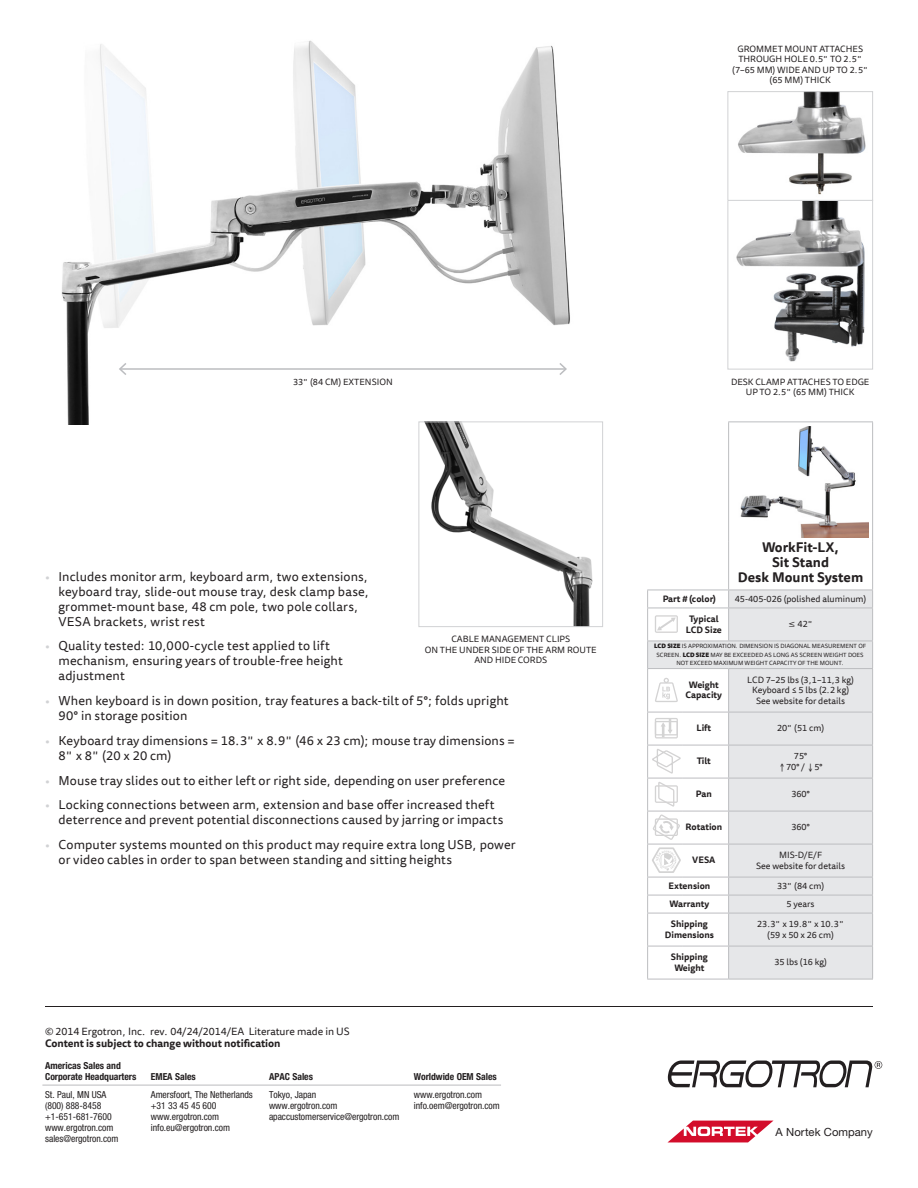
<style>
.page{position:relative;width:918px;height:1188px;background:#fff}
.page>*{position:absolute;margin:0;border:0;box-sizing:border-box;transform-origin:0 0}
.t1{font:700 13.5px/15px "Tisa Sans Offc";color:#231f20;text-align:center}
.t2{font:12.75px/15px "Tisa Sans Offc";letter-spacing:.01em;color:#231f20}
.t3{font:11.25px "Helvetica Neue";color:#231f20}
.t4{font:10.5px "Tisa Sans Offc";letter-spacing:-.005em;color:#231f20}
.t5{font:700 10.5px "Tisa Sans Offc";letter-spacing:-.005em;color:#231f20}
.t6{font:condensed 9.6px/11.1px "Helvetica Neue";letter-spacing:-.005em;color:#231f20}
.t7{font:700 condensed 9.6px/11.1px "Helvetica Neue";letter-spacing:-.005em;color:#231f20}
.t8{font:9px/10.5px "Tisa Sans Offc";color:#231f20;text-align:center}
.t9{font:700 9px/10.5px "Tisa Sans Offc";color:#231f20;text-align:center}
.t10{font:6px/8.2px "Tisa Sans Offc";color:#231f20;text-align:center}
.s1{color:#d1d2d4}
.s2{font-weight:900}
</style>
<div class="page">
<img style="left:61px;top:40px;width:542px;height:384px">
<svg style="left:668px;top:1061px;width:214px;height:26px"></svg>
<svg style="left:668px;top:1121px;width:105px;height:21px"></svg>
<hr style="left:45px;top:1006px;width:828px;height:1px;background:#231f20">
<svg style="left:648px;top:591px;width:224px;height:388px;background:#e6e7e9"></svg>
<hr style="left:647px;top:946px;width:1px;height:33px;background:#bcbdc0">
<hr style="left:647px;top:946px;width:35px;height:1px;background:#bcbdc0">
<hr style="left:682px;top:946px;width:47px;height:1px;background:#bcbdc0">
<hr style="left:647px;top:979px;width:35px;height:1px;background:#bcbdc0">
<hr style="left:682px;top:979px;width:47px;height:1px;background:#bcbdc0">
<hr style="left:728px;top:422px;width:145px;height:1px;background:#bcbdc0">
<hr style="left:872px;top:422px;width:1px;height:120px;background:#bcbdc0">
<svg style="left:872px;top:591px;width:1px;height:17px"></svg>
<hr style="left:729px;top:608px;width:144px;height:1px;background:#bcbdc0">
<hr style="left:872px;top:608px;width:1px;height:33px;background:#bcbdc0">
<hr style="left:872px;top:669px;width:1px;height:43px;background:#bcbdc0">
<hr style="left:729px;top:712px;width:144px;height:1px;background:#bcbdc0">
<hr style="left:872px;top:712px;width:1px;height:33px;background:#bcbdc0">
<hr style="left:729px;top:745px;width:144px;height:1px;background:#bcbdc0">
<hr style="left:872px;top:745px;width:1px;height:33px;background:#bcbdc0">
<hr style="left:729px;top:778px;width:144px;height:1px;background:#bcbdc0">
<hr style="left:872px;top:778px;width:1px;height:33px;background:#bcbdc0">
<hr style="left:729px;top:811px;width:144px;height:1px;background:#bcbdc0">
<hr style="left:872px;top:811px;width:1px;height:33px;background:#bcbdc0">
<hr style="left:729px;top:844px;width:144px;height:1px;background:#bcbdc0">
<hr style="left:872px;top:844px;width:1px;height:33px;background:#bcbdc0">
<hr style="left:729px;top:877px;width:144px;height:1px;background:#bcbdc0">
<hr style="left:729px;top:895px;width:144px;height:1px;background:#bcbdc0">
<svg style="left:872px;top:878px;width:1px;height:35px"></svg>
<hr style="left:729px;top:913px;width:144px;height:1px;background:#bcbdc0">
<hr style="left:872px;top:913px;width:1px;height:33px;background:#bcbdc0">
<hr style="left:729px;top:946px;width:144px;height:1px;background:#bcbdc0">
<hr style="left:872px;top:946px;width:1px;height:33px;background:#bcbdc0">
<hr style="left:729px;top:979px;width:144px;height:1px;background:#bcbdc0">
<hr style="left:872px;top:542px;width:1px;height:48px;background:#bcbdc0">
<hr style="left:729px;top:590px;width:144px;height:1px;background:#bcbdc0">
<hr style="left:729px;top:641px;width:144px;height:1px;background:#bcbdc0">
<svg style="left:872px;top:641px;width:1px;height:27px"></svg>
<hr style="left:729px;top:668px;width:144px;height:1px;background:#bcbdc0">
<hr style="left:728px;top:422px;width:1px;height:120px;background:#bcbdc0">
<hr style="left:728px;top:542px;width:1px;height:48px;background:#bcbdc0">
<hr style="left:728px;top:946px;width:1px;height:33px;background:#bcbdc0">
<img style="left:740px;top:426px;width:128px;height:111px">
<svg style="left:647px;top:590px;width:82px;height:356px"></svg>
<img style="left:736px;top:202px;width:129px;height:160px">
<div style="left:728px;top:200px;width:145px;height:169px;border:1px solid #d1d2d4"></div>
<svg style="left:738px;top:93px;width:128px;height:102px"></svg>
<div style="left:728px;top:91px;width:145px;height:110px;border:1px solid #d1d2d4"></div>
<hr style="left:120px;top:368px;width:446px;height:2px;background:#bcbdc0">
<svg style="left:118px;top:361px;width:10px;height:16px"></svg>
<svg style="left:558px;top:361px;width:10px;height:16px"></svg>
<img style="left:425px;top:424px;width:168px;height:201px">
<div style="left:418px;top:422px;width:185px;height:205px;border:1px solid #d1d2d4"></div>
<hr style="left:42px;top:1085px;width:351px;height:1px;background:#bbbcbe">
<hr style="left:393px;top:1085px;width:108px;height:1px;background:#bbbcbe">
<svg style="left:789px;top:622px;width:6px;height:5px"></svg>
<svg style="left:781px;top:763px;width:3px;height:8px"></svg>
<svg style="left:809px;top:763px;width:3px;height:8px"></svg>
<p class="t8" style="left:732px;top:44px;width:138px">GROMMET MOUNT ATTACHES<br>THROUGH HOLE 0.5" TO 2.5" (7–65 MM) WIDE AND UP TO 2.5" (65 MM) THICK</p>
<p class="t8" style="left:293px;top:377px;width:101px">33" (84 CM) EXTENSION</p>
<p class="t2" style="left:59px;top:570px;width:312px;text-indent:-14px"><span class="s1">•</span> Includes monitor arm, keyboard arm, two extensions, keyboard tray, slide-out mouse tray, desk clamp base, grommet-mount base, 48 cm pole, two pole collars, VESA brackets, wrist rest</p>
<p class="t2" style="left:59px;top:639px;width:286px;text-indent:-14px"><span class="s1">•</span> Quality tested: 10,000-cycle test applied to lift mechanism, ensuring years of trouble-free height adjustment</p>
<p class="t2" style="left:59px;top:694px;width:452px;text-indent:-14px"><span class="s1">•</span> When keyboard is in down position, tray features a back-tilt of 5°; folds upright<br>90° in storage position</p>
<p class="t2" style="left:59px;top:734px;width:458px;text-indent:-14px"><span class="s1">•</span> Keyboard tray dimensions = 18.3" x 8.9" (46 x 23 cm); mouse tray dimensions =<br>8" x 8" (20 x 20 cm)</p>
<p class="t2" style="left:45px;top:774px;width:462px"><span class="s1">•</span> Mouse tray slides out to either left or right side, depending on user preference</p>
<p class="t2" style="left:59px;top:798px;width:446px;text-indent:-14px"><span class="s1">•</span> Locking connections between arm, extension and base offer increased theft deterrence and prevent potential disconnections caused by jarring or impacts</p>
<p class="t2" style="left:59px;top:838px;width:459px;text-indent:-14px"><span class="s1">•</span> Computer systems mounted on this product may require extra long USB, power or video cables in order to span between standing and sitting heights</p>
<p class="t8" style="left:425px;top:634px;width:173px">CABLE MANAGEMENT CLIPS<br>ON THE UNDER SIDE OF THE ARM ROUTE<br>AND HIDE CORDS</p>
<p class="t4" style="left:45px;top:1025px;width:306px">© 2014 Ergotron, Inc. rev. 04/24/2014/EA Literature made in US</p>
<p class="t5" style="left:45px;top:1036px;width:237px">Content is subject to change without notification</p>
<p class="t7" style="left:45px;top:1059px;width:93px">Americas Sales and<br>Corporate Headquarters</p>
<p class="t7" style="left:151px;top:1070px;width:46px">EMEA Sales</p>
<p class="t7" style="left:269px;top:1070px;width:45px">APAC Sales</p>
<p class="t7" style="left:414px;top:1070px;width:85px">Worldwide OEM Sales</p>
<p class="t6" style="left:45px;top:1089px;width:75px">St. Paul, MN USA (800) 888-8458 +1-651-681-7600 www.ergotron.com sales@ergotron.com</p>
<p class="t6" style="left:151px;top:1089px;width:104px">Amersfoort, The Netherlands +31 33 45 45 600 www.ergotron.com info.eu@ergotron.com</p>
<p class="t6" style="left:269px;top:1089px;width:132px">Tokyo, Japan<br>www.ergotron.com apaccustomerservice@ergotron.com</p>
<p class="t6" style="left:414px;top:1089px;width:87px">www.ergotron.com info.oem@ergotron.com</p>
<p class="t8" style="left:731px;top:377px;width:140px">DESK CLAMP ATTACHES TO EDGE<br>UP TO 2.5" (65 MM) THICK</p>
<p class="t1" style="left:738px;top:540px;width:127px">WorkFit-LX,<br>Sit Stand<br>Desk Mount System</p>
<p class="t9" style="left:663px;top:594px;width:55px">Part # (color)</p>
<p class="t8" style="left:735px;top:594px;width:133px">45-405-026 (polished aluminum)</p>
<p class="t9" style="left:686px;top:614px;width:38px">Typical<br>LCD Size</p>
<p class="t8" style="left:798px;top:620px;width:17px">42"</p>
<p class="t10" style="left:654px;top:642px;width:214px"><span class="s2">LCD SIZE</span> IS APPROXIMATION. DIMENSION IS DIAGONAL MEASUREMENT OF<br>SCREEN. <span class="s2">LCD SIZE</span> MAY BE EXCEEDED AS LONG AS SCREEN WEIGHT DOES<br>NOT EXCEED MAXIMUM WEIGHT CAPACITY OF THE MOUNT.</p>
<p class="t9" style="left:686px;top:680px;width:38px">Weight<br>Capacity</p>
<p class="t8" style="left:747px;top:675px;width:108px">LCD 7–25 lbs (3,1–11,3 kg)<br>Keyboard ≤ 5 lbs (2.2 kg)<br>See website for details</p>
<p class="t9" style="left:696px;top:724px;width:16px">Lift</p>
<p class="t8" style="left:777px;top:724px;width:49px">20" (51 cm)</p>
<p class="t9" style="left:697px;top:757px;width:16px">Tilt</p>
<p class="t8" style="left:786px;top:751px;width:38px;text-align:left;text-indent:8px">75°<br>70° / 5°</p>
<p class="t9" style="left:696px;top:790px;width:17px">Pan</p>
<p class="t8" style="left:791px;top:790px;width:20px">360°</p>
<p class="t9" style="left:686px;top:823px;width:38px">Rotation</p>
<p class="t8" style="left:791px;top:823px;width:20px">360°</p>
<p class="t9" style="left:692px;top:856px;width:25px">VESA</p>
<p class="t8" style="left:756px;top:850px;width:90px">MIS-D/E/F<br>See website for details</p>
<p class="t9" style="left:669px;top:881px;width:43px">Extension</p>
<p class="t8" style="left:777px;top:881px;width:49px">33" (84 cm)</p>
<p class="t9" style="left:670px;top:899px;width:41px">Warranty</p>
<p class="t8" style="left:787px;top:899px;width:30px">5 years</p>
<p class="t9" style="left:665px;top:919px;width:51px">Shipping<br>Dimensions</p>
<p class="t8" style="left:757px;top:919px;width:89px">23.3" x 19.8" x 10.3" (59 x 50 x 26 cm)</p>
<p class="t9" style="left:671px;top:952px;width:38px">Shipping<br>Weight</p>
<p class="t8" style="left:774px;top:958px;width:54px">35 lbs (16 kg)</p>
<p class="t3" style="left:776px;top:1125px;width:99px">A Nortek Company</p>
</div>
